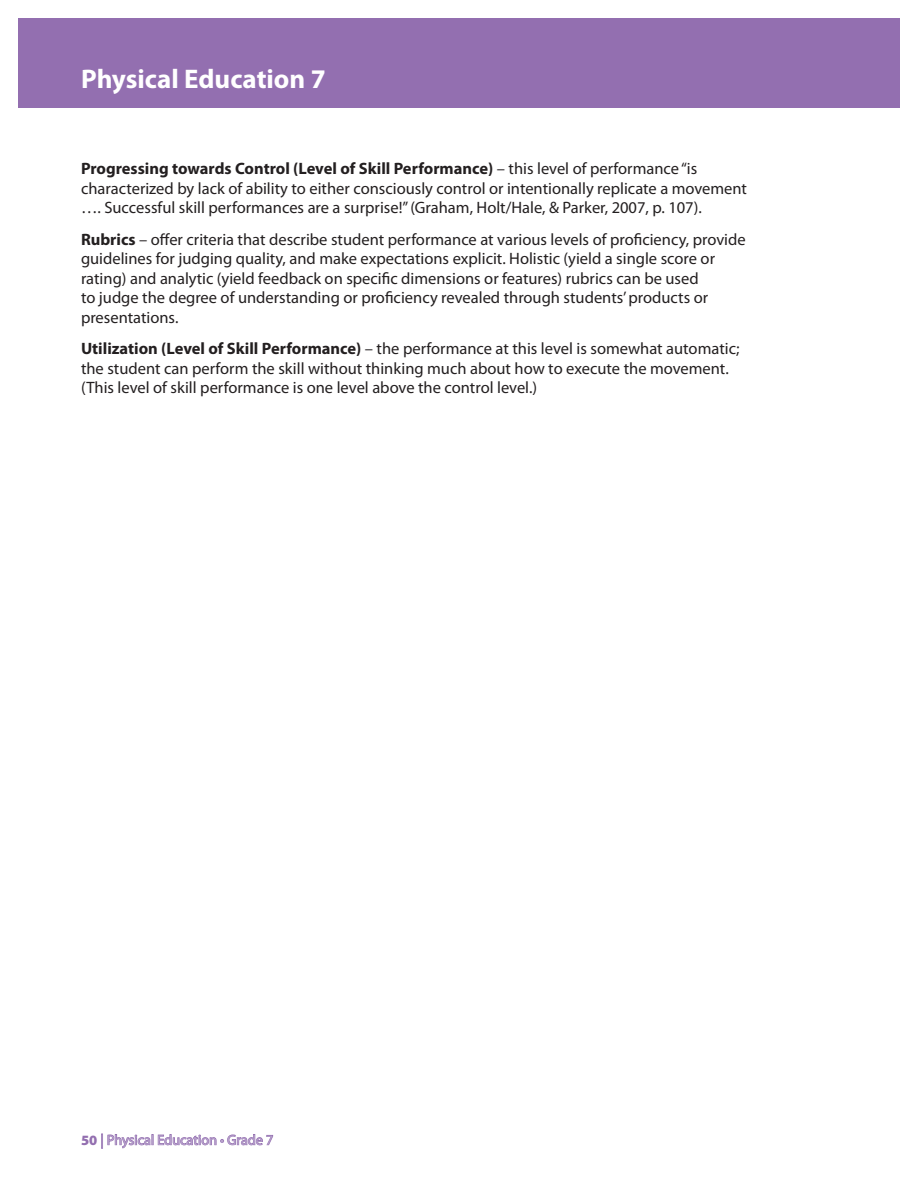
<style>
.page{position:relative;width:918px;height:1188px;background:#fff}
.page>*{position:absolute;margin:0;border:0;box-sizing:border-box;transform-origin:0 0}
.Curriculum_Name_Left{font:700 27px "Myriad Pro";color:#fff}
.Body_1_-_11_pt{font:16.5px/19.5px "Myriad Pro";color:#231f20}
.Footer_RightPage_-_u{font:14.25px "Myriad Pro";color:#b69fcb}
.s1{font-weight:700}
.s2{font-weight:900;color:#936fb0}
</style>
<div class="page">
<div style="left:18px;top:18px;width:882px;height:90px;background:#936fb0"></div>
<svg style="left:102px;top:1134px;width:171px;height:15px"></svg>
<p class="Curriculum_Name_Left" style="left:81px;top:61px;width:246px">Physical Education 7</p>
<p class="Body_1_-_11_pt" style="left:81px;top:159px;width:668px"><span class="s1">Progressing towards Control (Level of Skill Performance)</span> – this level of performance “is characterized by lack of ability to either consciously control or intentionally replicate a movement …. Successful skill performances are a surprise!” (Graham, Holt/Hale, &amp; Parker, 2007, p. 107).</p>
<p class="Body_1_-_11_pt" style="left:81px;top:229px;width:666px"><span class="s1">Rubrics</span> – offer criteria that describe student performance at various levels of proficiency, provide guidelines for judging quality, and make expectations explicit. Holistic (yield a single score or rating) and analytic (yield feedback on specific dimensions or features) rubrics can be used<br>to judge the degree of understanding or proficiency revealed through students’ products or presentations.</p>
<p class="Body_1_-_11_pt" style="left:81px;top:339px;width:660px"><span class="s1">Utilization (Level of Skill Performance)</span> – the performance at this level is somewhat automatic; the student can perform the skill without thinking much about how to execute the movement. (This level of skill performance is one level above the control level.)</p>
<p class="Footer_RightPage_-_u" style="left:81px;top:1131px;width:194px"><span class="s2">50</span> | Physical Education • Grade 7</p>
</div>
